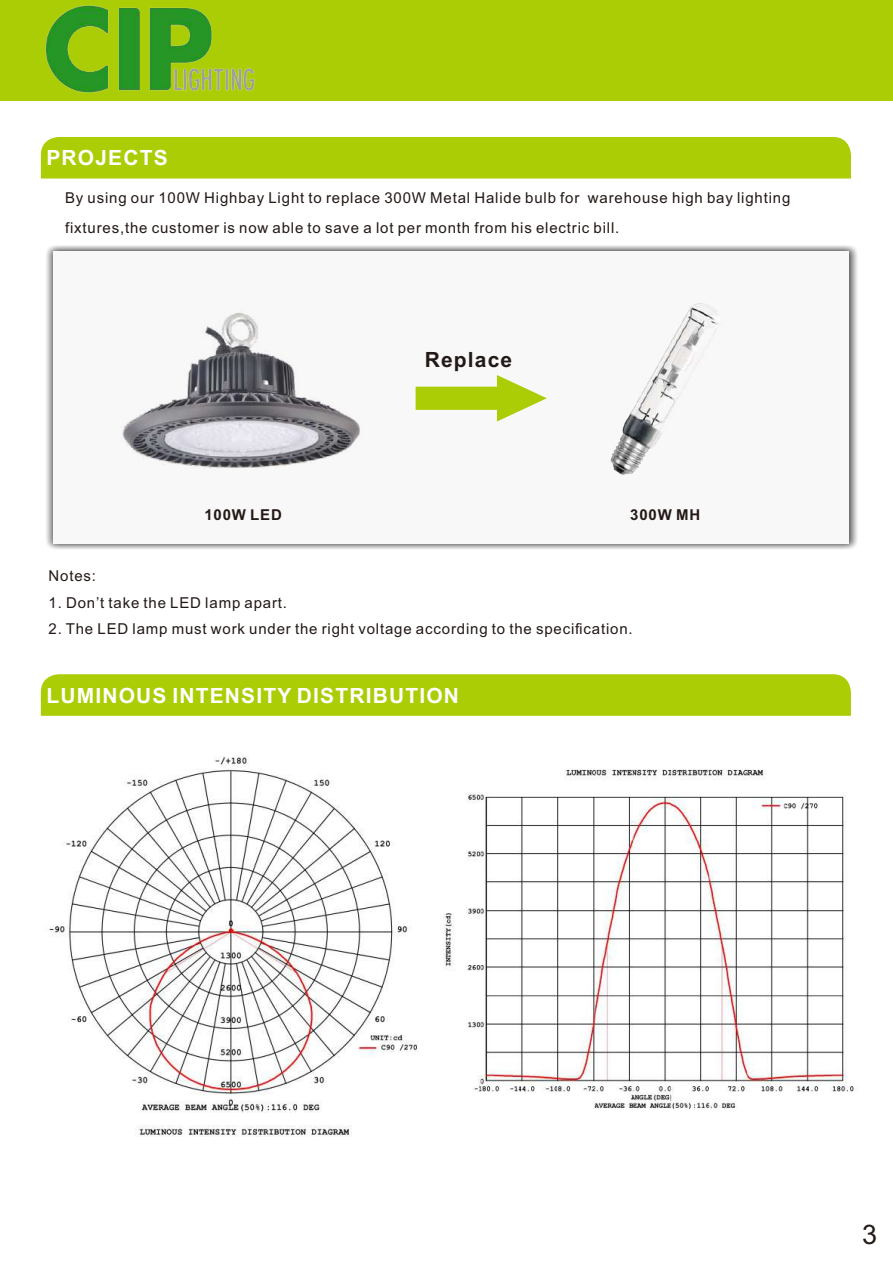
<style>
.page{position:relative;width:893px;height:1263px;background:#fff}
.page>*{position:absolute;margin:0;border:0;box-sizing:border-box;transform-origin:0 0}
.t1{font:27px "Arial";color:#231916}
.t2{font:700 21px "Arial";letter-spacing:.055em;color:#fff}
.t3{font:700 21px "Arial";letter-spacing:.055em;color:#231916}
.t4{font:15px/29.2px "Arial";letter-spacing:.055em;color:#231916}
.t5{font:700 15px "Arial";letter-spacing:.055em;color:#231916}
</style>
<div class="page">
<div style="left:41px;top:137px;width:810px;height:42px;background:#abcd05"></div>
<div style="left:45px;top:245px;width:812px;height:305px;background:#000;opacity:.75"></div>
<div style="left:53px;top:251px;width:796px;height:293px;background:#f8f8f8"></div>
<svg style="left:416px;top:375px;width:123px;height:46px"></svg>
<div style="left:0;top:0;width:893px;height:101px;background:#abcd05"></div>
<div style="left:41px;top:674px;width:810px;height:42px;background:#abcd05"></div>
<img style="left:539px;top:303px;width:179px;height:172px">
<img style="left:122px;top:313px;width:238px;height:155px">
<img style="left:49px;top:756px;width:369px;height:381px">
<img style="left:444px;top:769px;width:410px;height:341px">
<img style="left:45px;top:5px;width:210px;height:87px">
<h2 class="t2" style="left:46px;top:150px;width:123px">PROJECTS</h2>
<p class="t4" style="left:65px;top:185px;width:727px">By using our 100W Highbay Light to replace 300W Metal Halide bulb for warehouse high bay lighting fixtures,the customer is now able to save a lot per month from his electric bill.</p>
<h2 class="t3" style="left:425px;top:352px;width:89px">Replace</h2>
<p class="t5" style="left:204px;top:509px;width:79px">100W LED</p>
<p class="t5" style="left:630px;top:509px;width:72px">300W MH</p>
<p class="t4" style="left:49px;top:562px;width:49px">Notes:</p>
<p class="t4" style="left:49px;top:589px;width:240px">1. Don’t take the LED lamp apart.</p>
<p class="t4" style="left:49px;top:615px;width:586px">2. The LED lamp must work under the right voltage according to the specification.</p>
<h2 class="t2" style="left:46px;top:687px;width:414px">LUMINOUS INTENSITY DISTRIBUTION</h2>
<h1 class="t1" style="left:862px;top:1224px;width:17px">3</h1>
</div>
